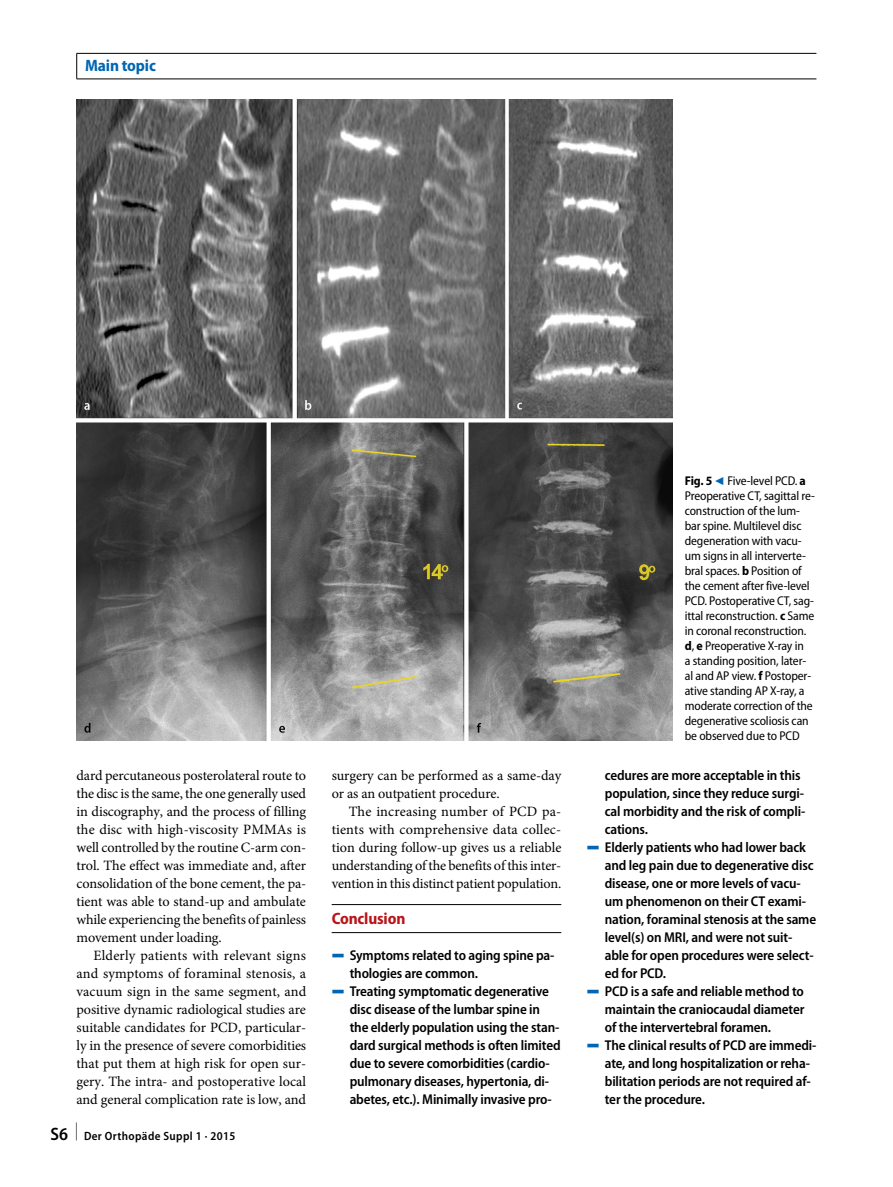
<style>
.page{position:relative;width:893px;height:1187px;background:#fff}
.page>*{position:absolute;margin:0;border:0;box-sizing:border-box;transform-origin:0 0}
.t1{font:700 semi-condensed 16.5px "Myriad Pro";letter-spacing:-.01em;color:#ba141a}
.t2{font:700 semi-condensed 16.5px "Myriad Pro";letter-spacing:-.005em;color:#0066b3}
.t3{font:14.25px/18px "Minion Pro";letter-spacing:-.01em;color:#000;text-align:justify}
.t4{font:600 semi-condensed 14.25px "Myriad Pro";letter-spacing:-.01em;color:#000}
.t5{font:semi-condensed 12.75px/15px "Myriad Pro";letter-spacing:-.01em;color:#000}
.t6{font:600 semi-condensed 12px "Myriad Pro";letter-spacing:.03em;color:#000}
.s1{font-size:18px}
.s2{font-family:"Blik Buttons";font-weight:400;font-stretch:normal;color:#0066b3}
.s3{font-weight:700}
.s4{font-family:"Blik Buttons";font-stretch:normal;font-size:13.5px;color:#0066b3}
</style>
<div class="page">
<hr style="left:332px;top:904px;width:229px;height:1px;background:#000">
<hr style="left:332px;top:932px;width:229px;height:1px;background:#000">
<img style="left:77px;top:100px;width:595px;height:640px">
<hr style="left:77px;top:53px;width:739px;height:1px;background:#000">
<svg style="left:76px;top:54px;width:1px;height:25px"></svg>
<hr style="left:77px;top:79px;width:739px;height:1px;background:#000">
<p class="t2" style="left:85px;top:56px;width:72px">Main topic</p>
<p class="t3" style="left:77px;top:766px;width:231px">dard percutaneous posterolateral route to the disc is the same, the one generally used in discography, and the process of filling the disc with high-viscosity PMMAs is well controlled by the routine C-arm con&shy;trol. The effect was immediate and, after consolidation of the bone cement, the pa&shy;tient was able to stand-up and ambulate while experiencing the benefits of painless movement under loading.</p>
<p class="t3" style="left:77px;top:946px;width:231px;text-indent:17px">Elderly patients with relevant signs and symptoms of foraminal stenosis, a vacuum sign in the same segment, and positive dynamic radiological studies are suitable candidates for PCD, particular&shy;ly in the presence of severe comorbidities that put them at high risk for open sur&shy;gery. The intra- and postoperative local and general complication rate is low, and</p>
<p class="t6" style="left:50px;top:1129px;width:187px"><span class="s1">S6 </span><sup>|</sup> Der Orthopäde Suppl 1 · 2015</p>
<p class="t3" style="left:332px;top:766px;width:231px">surgery can be performed as a same-day or as an outpatient procedure.</p>
<p class="t3" style="left:332px;top:802px;width:231px;text-indent:17px">The increasing number of PCD pa&shy;tients with comprehensive data collec&shy;tion during follow-up gives us a reliable understanding of the benefits of this inter&shy;vention in this distinct patient population.</p>
<p class="t1" style="left:332px;top:909px;width:75px">Conclusion</p>
<p class="t4" style="left:332px;top:947px;width:224px"><span class="s2">5</span> Symptoms related to aging spine pa-</p>
<p class="t4" style="left:350px;top:965px;width:130px">thologies are common.</p>
<p class="t4" style="left:332px;top:983px;width:219px"><span class="s2">5</span> Treating symptomatic degenerative</p>
<p class="t4" style="left:350px;top:1001px;width:192px">disc disease of the lumbar spine in</p>
<p class="t4" style="left:350px;top:1019px;width:211px">the elderly population using the stan-</p>
<p class="t4" style="left:350px;top:1037px;width:212px">dard surgical methods is often limited</p>
<p class="t4" style="left:350px;top:1055px;width:202px">due to severe comorbidities (cardio-</p>
<p class="t4" style="left:350px;top:1073px;width:201px">pulmonary diseases, hypertonia, di-</p>
<p class="t4" style="left:350px;top:1091px;width:204px">abetes, etc.). Minimally invasive pro-</p>
<p class="t5" style="left:685px;top:474px;width:132px"><span class="s3">Fig. 5</span> <span class="s4">9</span> Five-level PCD. <span class="s3">a<br></span>Preoperative CT, sagittal re&shy;construction of the lum&shy;bar spine. Multilevel disc degeneration with vacu&shy;um signs in all interverte&shy;bral spaces. <span class="s3">b</span> Position of the cement after five-level<br>PCD. Postoperative CT, sag&shy;ittal reconstruction. <span class="s3">c</span> Same in coronal reconstruction. <span class="s3">d</span>, <span class="s3">e</span> Preoperative X-ray in<br>a standing position, later&shy;al and AP view. <span class="s3">f</span> Postoper&shy;ative standing AP X-ray, a moderate correction of the degenerative scoliosis can be observed due to PCD</p>
<p class="t4" style="left:605px;top:767px;width:197px">cedures are more acceptable in this</p>
<p class="t4" style="left:605px;top:785px;width:201px">population, since they reduce surgi-</p>
<p class="t4" style="left:605px;top:803px;width:202px">cal morbidity and the risk of compli-</p>
<p class="t4" style="left:605px;top:821px;width:45px">cations.</p>
<p class="t4" style="left:587px;top:839px;width:221px"><span class="s2">5</span> Elderly patients who had lower back</p>
<p class="t4" style="left:605px;top:857px;width:210px">and leg pain due to degenerative disc</p>
<p class="t4" style="left:605px;top:875px;width:197px">disease, one or more levels of vacu-</p>
<p class="t4" style="left:605px;top:893px;width:203px">um phenomenon on their CT exami-</p>
<p class="t4" style="left:605px;top:911px;width:213px">nation, foraminal stenosis at the same</p>
<p class="t4" style="left:605px;top:929px;width:189px">level(s) on MRI, and were not suit-</p>
<p class="t4" style="left:605px;top:947px;width:210px">able for open procedures were select-</p>
<p class="t4" style="left:605px;top:965px;width:63px">ed for PCD.</p>
<p class="t4" style="left:587px;top:983px;width:219px"><span class="s2">5</span> PCD is a safe and reliable method to</p>
<p class="t4" style="left:605px;top:1001px;width:201px">maintain the craniocaudal diameter</p>
<p class="t4" style="left:605px;top:1019px;width:168px">of the intervertebral foramen.</p>
<p class="t4" style="left:587px;top:1037px;width:231px"><span class="s2">5</span> The clinical results of PCD are immedi-</p>
<p class="t4" style="left:605px;top:1055px;width:207px">ate, and long hospitalization or reha-</p>
<p class="t4" style="left:605px;top:1073px;width:207px">bilitation periods are not required af-</p>
<p class="t4" style="left:605px;top:1091px;width:102px">ter the procedure.</p>
</div>
